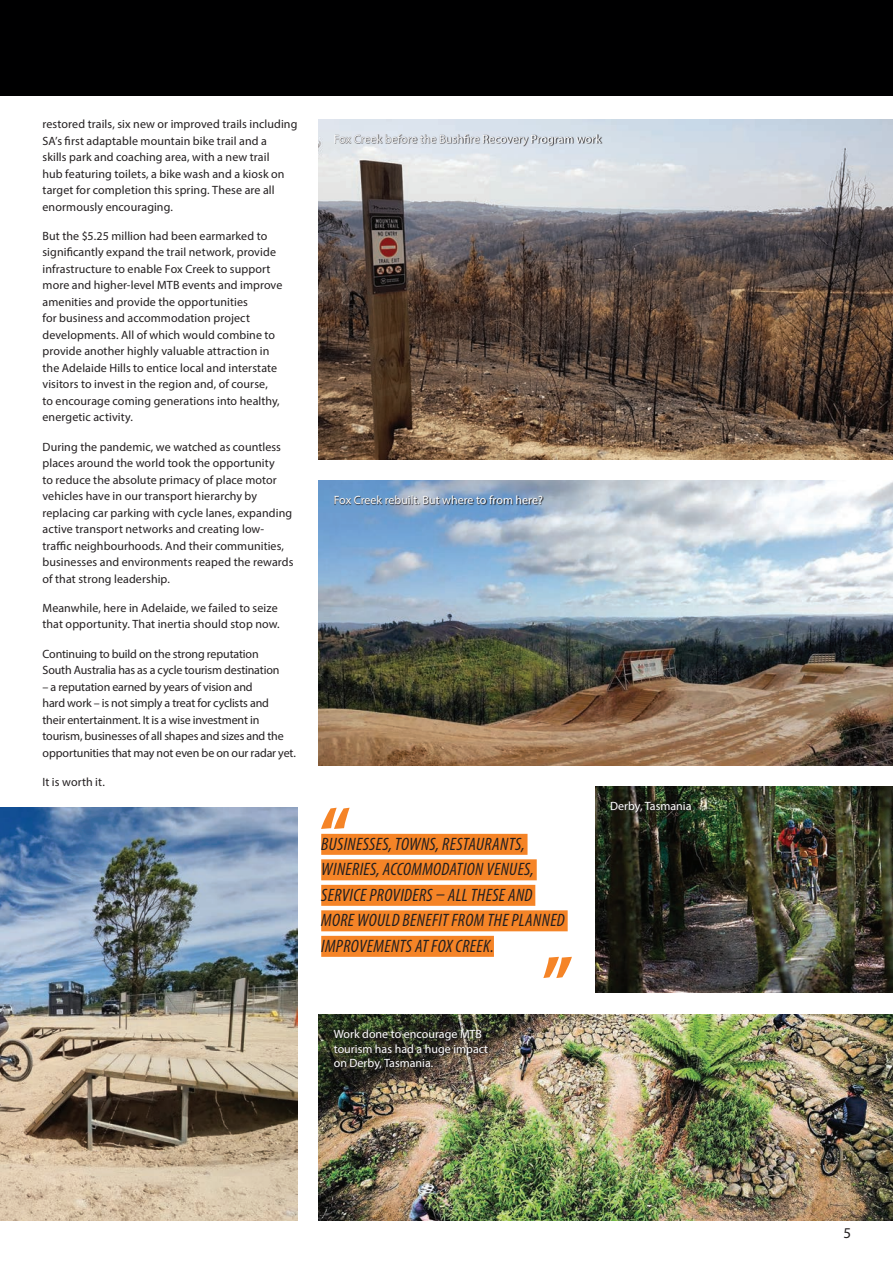
<style>
.page{position:relative;width:893px;height:1263px;background:#fff}
.page>*{position:absolute;margin:0;border:0;box-sizing:border-box;transform-origin:0 0}
.t1{font:italic condensed 18px/25.5px "Myriad Pro";letter-spacing:.02em;color:#231f20}
.t2{font:15px "Myriad Pro";color:#231f20}
.t3{font:12px/16.5px "Myriad Pro";letter-spacing:.005em;color:#231f20}
.t4{font:12px/16.5px "Myriad Pro";letter-spacing:-.015em;color:#231f20}
.t5{font:12px/14.4px "Myriad Pro";color:#fff}
</style>
<div class="page">
<img style="left:319px;top:119px;width:574px;height:340px">
<img style="left:0;top:808px;width:298px;height:412px">
<svg style="left:335px;top:134px;width:267px;height:13px;background:#b4bac2"></svg>
<div style="left:321px;top:834px;width:206px;height:21px;background:#f58427"></div>
<div style="left:321px;top:859px;width:216px;height:21px;background:#f58427"></div>
<div style="left:321px;top:885px;width:214px;height:21px;background:#f58427"></div>
<div style="left:321px;top:910px;width:247px;height:21px;background:#f58427"></div>
<div style="left:321px;top:936px;width:173px;height:21px;background:#f58427"></div>
<svg style="left:321px;top:808px;width:29px;height:21px"></svg>
<svg style="left:543px;top:957px;width:29px;height:21px"></svg>
<img style="left:319px;top:480px;width:574px;height:285px">
<img style="left:595px;top:786px;width:298px;height:207px">
<img style="left:319px;top:1014px;width:574px;height:206px">
<svg style="left:335px;top:496px;width:209px;height:9px;background:#647e9b"></svg>
<svg style="left:611px;top:802px;width:82px;height:12px"></svg>
<svg style="left:334px;top:1029px;width:156px;height:42px;background:#3a372c"></svg>
<div style="left:0;top:0;width:893px;height:96px;background:#000001"></div>
<p class="t3" style="left:43px;top:116px;width:256px">restored trails, six new or improved trails including SA’s first adaptable mountain bike trail and a<br>skills park and coaching area, with a new trail<br>hub featuring toilets, a bike wash and a kiosk on target for completion this spring. These are all enormously encouraging.</p>
<p class="t3" style="left:43px;top:227px;width:241px">But the $5.25 million had been earmarked to significantly expand the trail network, provide infrastructure to enable Fox Creek to support more and higher-level MTB events and improve amenities and provide the opportunities<br>for business and accommodation project developments. All of which would combine to provide another highly valuable attraction in the Adelaide Hills to entice local and interstate visitors to invest in the region and, of course,<br>to encourage coming generations into healthy, energetic activity.</p>
<p class="t3" style="left:43px;top:438px;width:252px">During the pandemic, we watched as countless places around the world took the opportunity<br>to reduce the absolute primacy of place motor vehicles have in our transport hierarchy by replacing car parking with cycle lanes, expanding active transport networks and creating low&shy;traffic neighbourhoods. And their communities, businesses and environments reaped the rewards of that strong leadership.</p>
<p class="t3" style="left:43px;top:599px;width:239px">Meanwhile, here in Adelaide, we failed to seize that opportunity. That inertia should stop now.</p>
<p class="t4" style="left:43px;top:645px;width:238px">Continuing to build on the strong reputation<br>South Australia has as a cycle tourism destination</p>
<p class="t4" style="left:43px;top:678px;width:255px">– a reputation earned by years of vision and<br>hard work – is not simply a treat for cyclists and<br>their entertainment. It is a wise investment in tourism, businesses of all shapes and sizes and the opportunities that may not even be on our radar yet.</p>
<p class="t3" style="left:43px;top:773px;width:64px">It is worth it.</p>
<p class="t5" style="left:334px;top:132px;width:269px">Fox Creek before the Bushfire Recovery Program work</p>
<p class="t5" style="left:334px;top:493px;width:211px">Fox Creek rebuilt. But where to from here?</p>
<h1 class="t1" style="left:321px;top:831px;width:245px">BUSINESSES, TOWNS, RESTAURANTS,<br>WINERIES, ACCOMMODATION VENUES,<br>SERVICE PROVIDERS – ALL THESE AND<br>MORE WOULD BENEFIT FROM THE PLANNED<br>IMPROVEMENTS AT FOX CREEK.</h1>
<p class="t5" style="left:610px;top:799px;width:83px">Derby, Tasmania</p>
<p class="t5" style="left:334px;top:1027px;width:156px">Work done to encourage MTB tourism has had a huge impact on Derby, Tasmania.</p>
<p class="t2" style="left:843px;top:1224px;width:9px">5</p>
</div>
